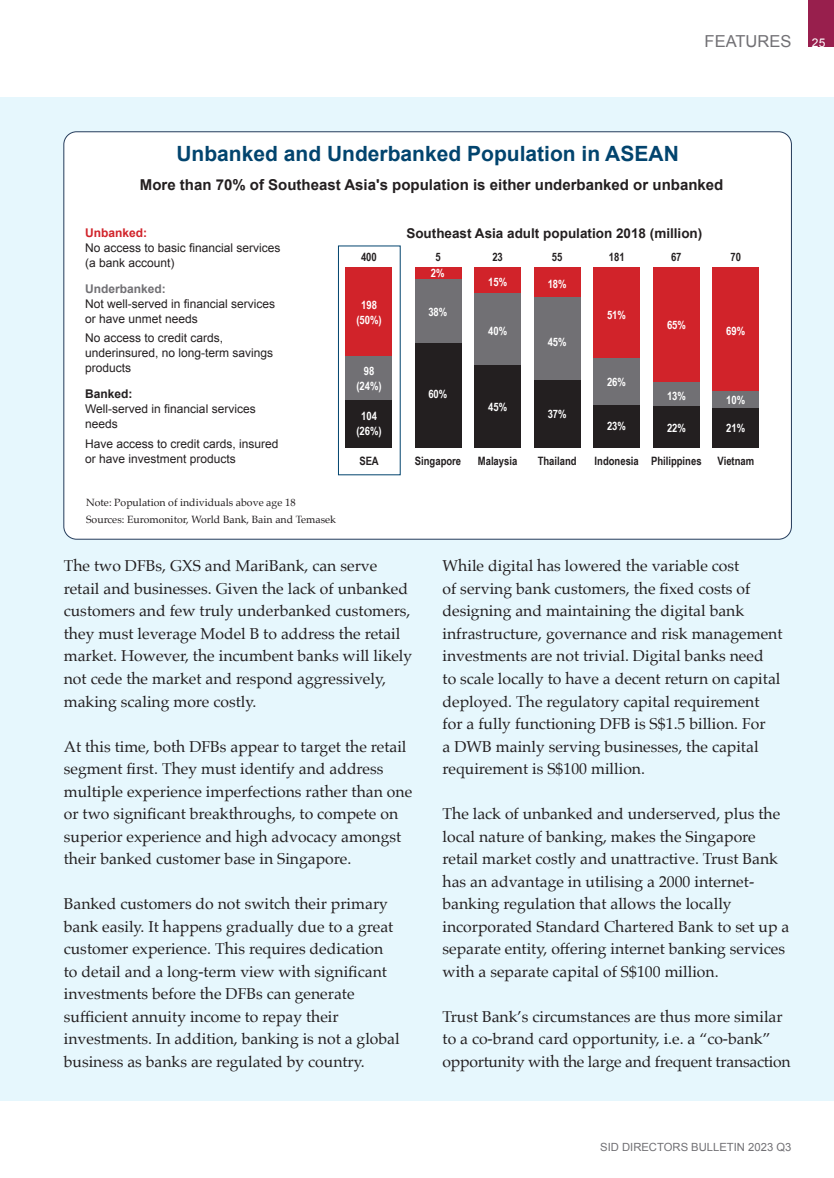
<style>
.page{position:relative;width:834px;height:1178px;background:#fff}
.page>*{position:absolute;margin:0;border:0;box-sizing:border-box;transform-origin:0 0}
.t1{font:700 21px "Arial";color:#02446e}
.t2{font:16.5px "Arial";color:#717074}
.t3{font:15.75px/22.5px "Palatino";color:#231f20}
.t4{font:700 15px "Arial";color:#231f20}
.t5{font:700 13.5px "Arial";color:#231f20}
.t6{font:12px/15px "Arial";color:#231f20}
.t7{font:700 12px "Arial";color:#717074}
.t8{font:700 12px "Arial";color:#d1232a}
.t9{font:700 12px "Arial";color:#231f20}
.t10{font:700 11.55px "Arial Narrow";color:#fff}
.t11{font:700 11.55px "Arial Narrow";color:#231f20}
.t12{font:11.25px "Arial";color:#717074}
.t13{font:10.5px "Palatino";color:#231f20}
.s1{font-size:12px;color:#fff}
</style>
<div class="page">
<div style="left:808px;top:0;width:25px;height:47px;background:#981f4d"></div>
<div style="left:0;top:98px;width:833px;height:1003px;background:#e6f7fd"></div>
<div style="left:64px;top:132px;width:727px;height:407px;background:#fff;border-radius:13px"></div>
<div style="left:345px;top:267px;width:47px;height:181px;background:#d1232a"></div>
<div style="left:345px;top:356px;width:47px;height:92px;background:#717074"></div>
<div style="left:345px;top:400px;width:47px;height:48px;background:#231f20"></div>
<div style="left:414px;top:267px;width:47px;height:181px;background:#d1232a"></div>
<div style="left:414px;top:279px;width:47px;height:169px;background:#717074"></div>
<div style="left:414px;top:344px;width:47px;height:104px;background:#231f20"></div>
<div style="left:474px;top:267px;width:47px;height:181px;background:#d1232a"></div>
<div style="left:474px;top:293px;width:47px;height:155px;background:#717074"></div>
<div style="left:474px;top:365px;width:47px;height:83px;background:#231f20"></div>
<div style="left:533px;top:267px;width:47px;height:181px;background:#d1232a"></div>
<div style="left:533px;top:297px;width:47px;height:151px;background:#717074"></div>
<div style="left:533px;top:381px;width:47px;height:67px;background:#231f20"></div>
<div style="left:593px;top:267px;width:47px;height:181px;background:#d1232a"></div>
<div style="left:593px;top:358px;width:47px;height:90px;background:#717074"></div>
<div style="left:593px;top:405px;width:47px;height:43px;background:#231f20"></div>
<div style="left:652px;top:267px;width:47px;height:181px;background:#d1232a"></div>
<div style="left:652px;top:382px;width:47px;height:66px;background:#717074"></div>
<div style="left:652px;top:406px;width:47px;height:42px;background:#231f20"></div>
<div style="left:712px;top:267px;width:47px;height:181px;background:#d1232a"></div>
<div style="left:712px;top:391px;width:47px;height:57px;background:#717074"></div>
<div style="left:712px;top:408px;width:47px;height:40px;background:#231f20"></div>
<div style="left:338px;top:246px;width:62px;height:229px;border:1px solid #02446e"></div>
<p class="t2" style="left:704px;top:30px;width:122px">FEATURES <span class="s1">25</span></p>
<p class="t1" style="left:176px;top:140px;width:504px">Unbanked and Underbanked Population in ASEAN</p>
<p class="t4" style="left:140px;top:175px;width:585px">More than 70% of Southeast Asia's population is either underbanked or unbanked</p>
<p class="t8" style="left:85px;top:225px;width:64px">Unbanked:</p>
<p class="t6" style="left:85px;top:240px;width:197px">No access to basic financial services</p>
<p class="t6" style="left:85px;top:255px;width:91px">(a bank account)</p>
<p class="t5" style="left:406px;top:225px;width:297px">Southeast Asia adult population 2018 (million)</p>
<p class="t11" style="left:361px;top:248px;width:17px">400</p>
<p class="t11" style="left:492px;top:248px;width:12px">23</p>
<p class="t11" style="left:608px;top:248px;width:17px">181</p>
<p class="t11" style="left:671px;top:248px;width:12px">67</p>
<p class="t11" style="left:730px;top:248px;width:12px">70</p>
<p class="t11" style="left:435px;top:248px;width:7px">5</p>
<p class="t11" style="left:552px;top:248px;width:12px">55</p>
<p class="t10" style="left:431px;top:264px;width:15px">2%</p>
<p class="t10" style="left:488px;top:273px;width:20px">15%</p>
<p class="t10" style="left:547px;top:275px;width:20px">18%</p>
<p class="t7" style="left:85px;top:281px;width:82px">Underbanked:</p>
<p class="t6" style="left:85px;top:297px;width:192px">Not well-served in financial services or have unmet needs</p>
<p class="t6" style="left:85px;top:331px;width:190px">No access to credit cards, underinsured, no long-term savings products</p>
<p class="t9" style="left:85px;top:386px;width:49px">Banked:</p>
<p class="t6" style="left:85px;top:402px;width:172px">Well-served in financial services needs</p>
<p class="t6" style="left:85px;top:436px;width:195px">Have access to credit cards, insured or have investment products</p>
<p class="t10" style="left:361px;top:296px;width:17px">198</p>
<p class="t10" style="left:356px;top:311px;width:27px">(50%)</p>
<p class="t10" style="left:428px;top:303px;width:20px">38%</p>
<p class="t10" style="left:607px;top:306px;width:20px">51%</p>
<p class="t10" style="left:667px;top:316px;width:20px">65%</p>
<p class="t10" style="left:488px;top:322px;width:20px">40%</p>
<p class="t10" style="left:726px;top:322px;width:20px">69%</p>
<p class="t10" style="left:547px;top:333px;width:20px">45%</p>
<p class="t10" style="left:364px;top:362px;width:12px">98</p>
<p class="t10" style="left:356px;top:377px;width:27px">(24%)</p>
<p class="t10" style="left:361px;top:407px;width:17px">104</p>
<p class="t10" style="left:356px;top:422px;width:27px">(26%)</p>
<p class="t10" style="left:607px;top:373px;width:20px">26%</p>
<p class="t10" style="left:428px;top:385px;width:20px">60%</p>
<p class="t10" style="left:667px;top:387px;width:20px">13%</p>
<p class="t10" style="left:726px;top:391px;width:20px">10%</p>
<p class="t10" style="left:488px;top:398px;width:20px">45%</p>
<p class="t10" style="left:547px;top:405px;width:20px">37%</p>
<p class="t10" style="left:607px;top:417px;width:20px">23%</p>
<p class="t10" style="left:667px;top:419px;width:20px">22%</p>
<p class="t10" style="left:726px;top:419px;width:20px">21%</p>
<p class="t11" style="left:359px;top:452px;width:21px">SEA</p>
<p class="t11" style="left:415px;top:452px;width:48px">Singapore</p>
<p class="t11" style="left:478px;top:452px;width:41px">Malaysia</p>
<p class="t11" style="left:537px;top:452px;width:40px">Thailand</p>
<p class="t11" style="left:594px;top:452px;width:46px">Indonesia</p>
<p class="t11" style="left:651px;top:452px;width:52px">Philippines</p>
<p class="t11" style="left:717px;top:452px;width:38px">Vietnam</p>
<p class="t13" style="left:86px;top:493px;width:211px">Note: Population of individuals above age 18</p>
<p class="t13" style="left:86px;top:511px;width:251px">Sources: Euromonitor, World Bank, Bain and Temasek</p>
<p class="t3" style="left:64px;top:555px;width:350px">The two DFBs, GXS and MariBank, can serve retail and businesses. Given the lack of unbanked customers and few truly underbanked customers, they must leverage Model B to address the retail market. However, the incumbent banks will likely not cede the market and respond aggressively, making scaling more costly.</p>
<p class="t3" style="left:64px;top:735px;width:350px">At this time, both DFBs appear to target the retail segment first. They must identify and address multiple experience imperfections rather than one or two significant breakthroughs, to compete on superior experience and high advocacy amongst their banked customer base in Singapore.</p>
<p class="t3" style="left:64px;top:892px;width:337px">Banked customers do not switch their primary bank easily. It happens gradually due to a great customer experience. This requires dedication to detail and a long-term view with significant investments before the DFBs can generate sufficient annuity income to repay their investments. In addition, banking is not a global business as banks are regulated by country.</p>
<p class="t3" style="left:442px;top:555px;width:341px">While digital has lowered the variable cost<br>of serving bank customers, the fixed costs of designing and maintaining the digital bank infrastructure, governance and risk management investments are not trivial. Digital banks need<br>to scale locally to have a decent return on capital deployed. The regulatory capital requirement for a fully functioning DFB is S$1.5 billion. For<br>a DWB mainly serving businesses, the capital requirement is S$100 million.</p>
<p class="t3" style="left:442px;top:802px;width:348px">The lack of unbanked and underserved, plus the local nature of banking, makes the Singapore retail market costly and unattractive. Trust Bank has an advantage in utilising a 2000 internet&shy;banking regulation that allows the locally incorporated Standard Chartered Bank to set up a separate entity, offering internet banking services with a separate capital of S$100 million.</p>
<p class="t3" style="left:442px;top:1005px;width:349px">Trust Bank’s circumstances are thus more similar to a co-brand card opportunity, i.e. a “co-bank” opportunity with the large and frequent transaction</p>
<p class="t12" style="left:600px;top:1139px;width:193px">SID DIRECTORS BULLETIN 2023 Q3</p>
</div>
